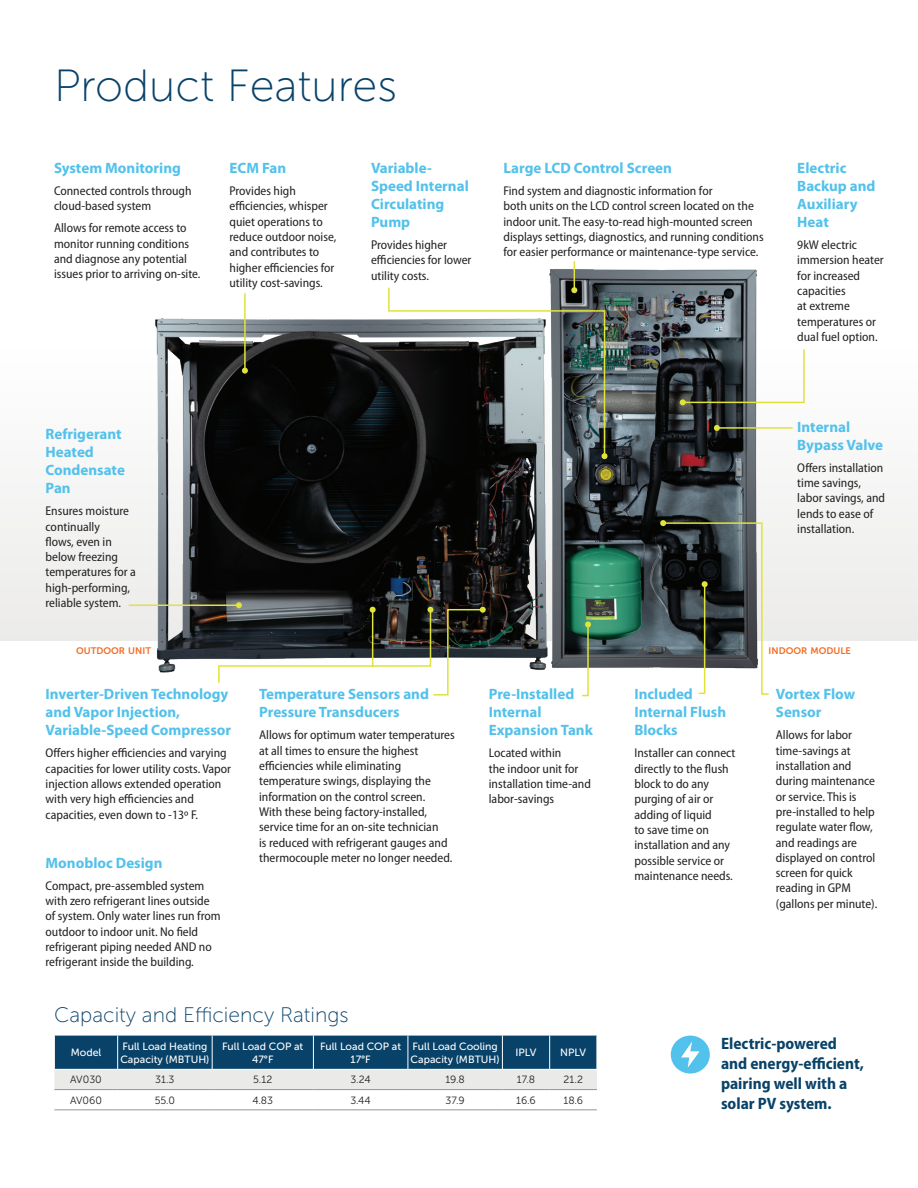
<style>
.page{position:relative;width:918px;height:1188px;background:#fff}
.page>*{position:absolute;margin:0;border:0;box-sizing:border-box;transform-origin:0 0}
.t1{font:45px "Museo Sans 100";color:#094269}
.t2{font:21px "Museo Sans 100";color:#094269}
.t3{font:700 semi-condensed 16.5px/19.8px "Myriad Pro";color:#094269}
.t4{font:700 15px/18px "Myriad Pro";color:#52c1eb}
.t5{font:semi-condensed 12.75px/15.3px "Myriad Pro";color:#231f20}
.t6{font:10.5px/12.6px "Museo Sans 500";color:#fff}
.t7{font:10.5px "Museo Sans 300";color:#231f20}
.t8{font:9.45px "Museo Sans 700";color:#f36c21}
</style>
<div class="page">
<div style="left:0;top:349px;width:918px;height:292px;background:#f5f5f4"></div>
<img style="left:148px;top:318px;width:397px;height:355px">
<img style="left:545px;top:269px;width:212px;height:400px">
<hr style="left:244px;top:293px;width:2px;height:78px;background:#dfe33b">
<svg style="left:242px;top:368px;width:6px;height:6px"></svg>
<hr style="left:129px;top:605px;width:110px;height:1px;background:#dfe33b">
<svg style="left:217px;top:602px;width:269px;height:94px"></svg>
<svg style="left:680px;top:348px;width:125px;height:57px"></svg>
<hr style="left:717px;top:427px;width:76px;height:2px;background:#dfe33b">
<svg style="left:714px;top:425px;width:6px;height:6px"></svg>
<svg style="left:387px;top:261px;width:221px;height:198px"></svg>
<svg style="left:581px;top:621px;width:10px;height:76px"></svg>
<svg style="left:660px;top:520px;width:109px;height:175px"></svg>
<div style="left:671px;top:1036px;width:39px;height:38px;background:#52c1eb;border-radius:50%"></div>
<svg style="left:681px;top:1042px;width:19px;height:26px"></svg>
<svg style="left:54px;top:1036px;width:543px;height:53px;background:#5d8198"></svg>
<hr style="left:54px;top:1036px;width:1px;height:33px;background:#fff">
<hr style="left:117px;top:1036px;width:1px;height:33px;background:#fff">
<hr style="left:212px;top:1036px;width:1px;height:33px;background:#fff">
<hr style="left:313px;top:1036px;width:1px;height:33px;background:#fff">
<hr style="left:408px;top:1036px;width:1px;height:33px;background:#fff">
<hr style="left:502px;top:1036px;width:1px;height:33px;background:#fff">
<hr style="left:549px;top:1036px;width:1px;height:33px;background:#fff">
<hr style="left:212px;top:1069px;width:101px;height:1px;background:#fff">
<hr style="left:313px;top:1069px;width:95px;height:1px;background:#fff">
<hr style="left:408px;top:1069px;width:94px;height:1px;background:#fff">
<hr style="left:502px;top:1069px;width:48px;height:1px;background:#fff">
<hr style="left:550px;top:1069px;width:47px;height:1px;background:#fff">
<hr style="left:54px;top:1069px;width:64px;height:1px;background:#fff">
<hr style="left:118px;top:1069px;width:94px;height:1px;background:#fff">
<hr style="left:54px;top:1089px;width:64px;height:1px;background:#939598">
<hr style="left:118px;top:1089px;width:94px;height:1px;background:#939598">
<hr style="left:212px;top:1089px;width:101px;height:1px;background:#939598">
<hr style="left:313px;top:1089px;width:95px;height:1px;background:#939598">
<hr style="left:408px;top:1089px;width:94px;height:1px;background:#939598">
<hr style="left:502px;top:1089px;width:48px;height:1px;background:#939598">
<hr style="left:550px;top:1089px;width:47px;height:1px;background:#939598">
<hr style="left:54px;top:1110px;width:64px;height:1px;background:#939598">
<hr style="left:118px;top:1110px;width:94px;height:1px;background:#939598">
<hr style="left:212px;top:1110px;width:101px;height:1px;background:#939598">
<hr style="left:313px;top:1110px;width:95px;height:1px;background:#939598">
<hr style="left:408px;top:1110px;width:94px;height:1px;background:#939598">
<hr style="left:502px;top:1110px;width:48px;height:1px;background:#939598">
<hr style="left:550px;top:1110px;width:47px;height:1px;background:#939598">
<h1 class="t1" style="left:54px;top:62px;width:344px">Product Features</h1>
<p class="t4" style="left:54px;top:159px;width:128px">System Monitoring</p>
<p class="t5" style="left:54px;top:183px;width:139px">Connected controls through cloud-based system</p>
<p class="t5" style="left:54px;top:221px;width:148px">Allows for remote access to monitor running conditions and diagnose any potential issues prior to arriving on-site.</p>
<p class="t4" style="left:230px;top:159px;width:58px">ECM Fan</p>
<p class="t5" style="left:230px;top:183px;width:108px">Provides high efficiencies, whisper quiet operations to reduce outdoor noise, and contributes to higher efficiencies for utility cost-savings.</p>
<p class="t4" style="left:371px;top:159px;width:99px">Variable-<br>Speed Internal<br>Circulating<br>Pump</p>
<p class="t5" style="left:371px;top:237px;width:102px">Provides higher efficiencies for lower utility costs.</p>
<p class="t4" style="left:503px;top:159px;width:170px">Large LCD Control Screen</p>
<p class="t5" style="left:503px;top:183px;width:262px">Find system and diagnostic information for<br>both units on the LCD control screen located on the indoor unit. The easy-to-read high-mounted screen displays settings, diagnostics, and running conditions for easier performance or maintenance-type service.</p>
<p class="t4" style="left:46px;top:425px;width:81px">Refrigerant<br>Heated<br>Condensate<br>Pan</p>
<p class="t5" style="left:46px;top:504px;width:92px">Ensures moisture continually<br>flows, even in below freezing temperatures for a high-performing, reliable system.</p>
<p class="t4" style="left:797px;top:159px;width:80px">Electric<br>Backup and<br>Auxiliary<br>Heat</p>
<p class="t5" style="left:797px;top:237px;width:88px">9kW electric immersion heater for increased capacities<br>at extreme temperatures or dual fuel option.</p>
<p class="t4" style="left:797px;top:418px;width:87px">Internal<br>Bypass Valve</p>
<p class="t5" style="left:797px;top:460px;width:89px">Offers installation time savings, labor savings, and lends to ease of installation.</p>
<p class="t8" style="left:76px;top:646px;width:76px">OUTDOOR UNIT</p>
<p class="t8" style="left:769px;top:646px;width:84px">INDOOR MODULE</p>
<p class="t4" style="left:46px;top:686px;width:187px">Inverter-Driven Technology and Vapor Injection,<br>Variable-Speed Compressor</p>
<p class="t5" style="left:46px;top:746px;width:187px">Offers higher efficiencies and varying capacities for lower utility costs. Vapor injection allows extended operation with very high efficiencies and capacities, even down to -13º F.</p>
<p class="t4" style="left:46px;top:854px;width:118px">Monobloc Design</p>
<p class="t5" style="left:46px;top:878px;width:177px">Compact, pre-assembled system with zero refrigerant lines outside of system. Only water lines run from outdoor to indoor unit. No field refrigerant piping needed AND no refrigerant inside the building.</p>
<p class="t4" style="left:259px;top:686px;width:171px">Temperature Sensors and<br>Pressure Transducers</p>
<p class="t5" style="left:259px;top:728px;width:197px">Allows for optimum water temperatures at all times to ensure the highest efficiencies while eliminating temperature swings, displaying the information on the control screen.<br>With these being factory-installed, service time for an on-site technician<br>is reduced with refrigerant gauges and thermocouple meter no longer needed.</p>
<h2 class="t2" style="left:54px;top:1004px;width:296px">Capacity and Efficiency Ratings</h2>
<p class="t4" style="left:489px;top:686px;width:106px">Pre-Installed<br>Internal<br>Expansion Tank</p>
<p class="t5" style="left:489px;top:746px;width:104px">Located within<br>the indoor unit for installation time-and labor-savings</p>
<p class="t6" style="left:71px;top:1047px;width:32px">Model</p>
<p class="t6" style="left:120px;top:1040px;width:91px">Full Load Heating<br>Capacity (MBTUH)</p>
<p class="t6" style="left:222px;top:1040px;width:83px;text-align:center">Full Load COP at<br>47°F</p>
<p class="t6" style="left:320px;top:1040px;width:83px;text-align:center">Full Load COP at<br>17°F</p>
<p class="t6" style="left:411px;top:1040px;width:91px">Full Load Cooling<br>Capacity (MBTUH)</p>
<p class="t6" style="left:516px;top:1047px;width:23px">IPLV</p>
<p class="t6" style="left:560px;top:1047px;width:27px">NPLV</p>
<p class="t7" style="left:70px;top:1074px;width:33px">AV030</p>
<p class="t7" style="left:155px;top:1074px;width:21px">31.3</p>
<p class="t7" style="left:253px;top:1074px;width:21px">5.12</p>
<p class="t7" style="left:350px;top:1074px;width:22px">3.24</p>
<p class="t7" style="left:445px;top:1074px;width:21px">19.8</p>
<p class="t7" style="left:517px;top:1074px;width:20px">17.8</p>
<p class="t7" style="left:564px;top:1074px;width:21px">21.2</p>
<p class="t7" style="left:70px;top:1094px;width:34px">AV060</p>
<p class="t7" style="left:155px;top:1094px;width:22px">55.0</p>
<p class="t7" style="left:252px;top:1094px;width:22px">4.83</p>
<p class="t7" style="left:351px;top:1094px;width:22px">3.44</p>
<p class="t7" style="left:445px;top:1094px;width:21px">37.9</p>
<p class="t7" style="left:516px;top:1094px;width:21px">16.6</p>
<p class="t7" style="left:563px;top:1094px;width:21px">18.6</p>
<p class="t4" style="left:634px;top:686px;width:93px">Included<br>Internal Flush<br>Blocks</p>
<p class="t5" style="left:634px;top:746px;width:103px">Installer can connect directly to the flush block to do any purging of air or adding of liquid<br>to save time on installation and any possible service or maintenance needs.</p>
<p class="t4" style="left:776px;top:686px;width:81px">Vortex Flow<br>Sensor</p>
<p class="t5" style="left:776px;top:728px;width:103px">Allows for labor time-savings at installation and during maintenance or service. This is pre-installed to help regulate water flow, and readings are displayed on control screen for quick reading in GPM (gallons per minute).</p>
<p class="t3" style="left:721px;top:1034px;width:144px">Electric-powered and energy-efficient, pairing well with a solar PV system.</p>
</div>
